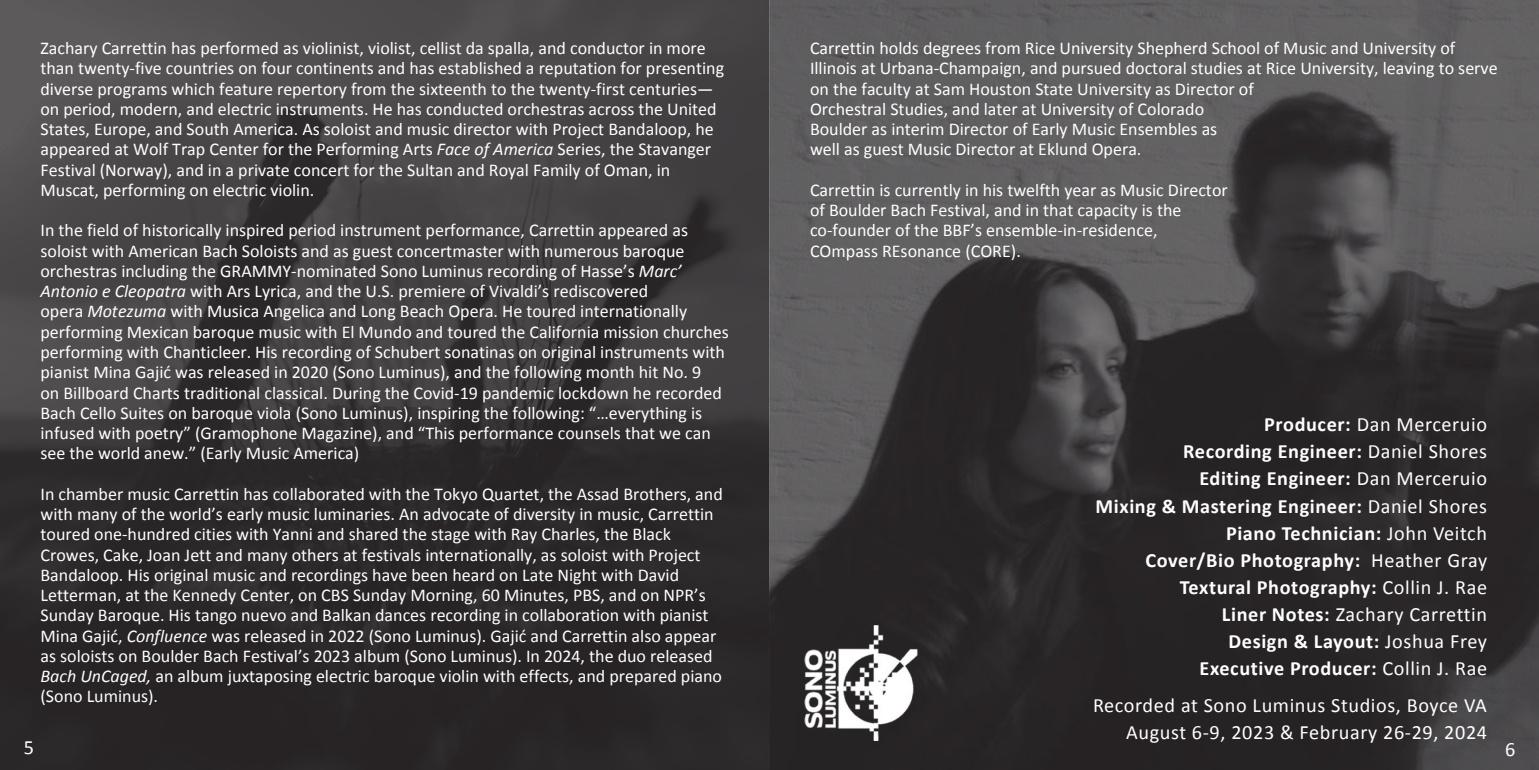
<style>
.page{position:relative;width:1539px;height:770px;background:#fff}
.page>*{position:absolute;margin:0;border:0;box-sizing:border-box;transform-origin:0 0}
.t1{font:700 20.25px/27px "Calibri";letter-spacing:.03em;color:#fff;text-align:right}
.t2{font:20.25px/27px "Calibri";letter-spacing:.03em;color:#fff;text-align:right}
.Normal__Web{font:18px/20.2px "Calibri";color:#fff}
.s1{font-style:italic}
.s2{font-weight:400}
</style>
<div class="page">
<img style="left:0;top:0;width:1539px;height:770px">
<img style="left:804px;top:626px;width:113px;height:114px">
<p class="Normal__Web" style="left:40px;top:38px;width:685px">Zachary Carrettin has performed as violinist, violist, cellist da spalla, and conductor in more than twenty-five countries on four continents and has established a reputation for presenting diverse programs which feature repertory from the sixteenth to the twenty-first centuries— on period, modern, and electric instruments. He has conducted orchestras across the United States, Europe, and South America. As soloist and music director with Project Bandaloop, he appeared at Wolf Trap Center for the Performing Arts <span class="s1">Face of America</span> Series, the Stavanger Festival (Norway), and in a private concert for the Sultan and Royal Family of Oman, in Muscat, performing on electric violin.</p>
<p class="Normal__Web" style="left:40px;top:220px;width:690px">In the field of historically inspired period instrument performance, Carrettin appeared as soloist with American Bach Soloists and as guest concertmaster with numerous baroque orchestras including the GRAMMY-nominated Sono Luminus recording of Hasse’s <span class="s1">Marc’ Antonio e Cleopatra</span> with Ars Lyrica, and the U.S. premiere of Vivaldi’s rediscovered<br>opera <span class="s1">Motezuma</span> with Musica Angelica and Long Beach Opera. He toured internationally performing Mexican baroque music with El Mundo and toured the California mission churches performing with Chanticleer. His recording of Schubert sonatinas on original instruments with pianist Mina Gajić was released in 2020 (Sono Luminus), and the following month hit No. 9<br>on Billboard Charts traditional classical. During the Covid-19 pandemic lockdown he recorded Bach Cello Suites on baroque viola (Sono Luminus), inspiring the following: “…everything is infused with poetry” (Gramophone Magazine), and “This performance counsels that we can see the world anew.” (Early Music America)</p>
<p class="Normal__Web" style="left:40px;top:483px;width:684px">In chamber music Carrettin has collaborated with the Tokyo Quartet, the Assad Brothers, and with many of the world’s early music luminaries. An advocate of diversity in music, Carrettin toured one-hundred cities with Yanni and shared the stage with Ray Charles, the Black Crowes, Cake, Joan Jett and many others at festivals internationally, as soloist with Project Bandaloop. His original music and recordings have been heard on Late Night with David Letterman, at the Kennedy Center, on CBS Sunday Morning, 60 Minutes, PBS, and on NPR’s Sunday Baroque. His tango nuevo and Balkan dances recording in collaboration with pianist Mina Gajić, <span class="s1">Confluence</span> was released in 2022 (Sono Luminus). Gajić and Carrettin also appear as soloists on Boulder Bach Festival’s 2023 album (Sono Luminus). In 2024, the duo released <span class="s1">Bach UnCaged,</span> an album juxtaposing electric baroque violin with effects, and prepared piano (Sono Luminus).</p>
<p class="Normal__Web" style="left:810px;top:38px;width:689px">Carrettin holds degrees from Rice University Shepherd School of Music and University of Illinois at Urbana-Champaign, and pursued doctoral studies at Rice University, leaving to serve on the faculty at Sam Houston State University as Director of<br>Orchestral Studies, and later at University of Colorado<br>Boulder as interim Director of Early Music Ensembles as<br>well as guest Music Director at Eklund Opera.</p>
<p class="Normal__Web" style="left:810px;top:180px;width:419px">Carrettin is currently in his twelfth year as Music Director of Boulder Bach Festival, and in that capacity is the co-founder of the BBF’s ensemble-in-residence, COmpass REsonance (CORE).</p>
<p class="t1" style="left:1096px;top:411px;width:393px">Producer: <span class="s2">Dan Merceruio<br></span>Recording Engineer: <span class="s2">Daniel Shores<br></span>Editing Engineer: <span class="s2">Dan Merceruio<br></span>Mixing &amp; Mastering Engineer: <span class="s2">Daniel Shores </span>Piano Technician: <span class="s2">John Veitch<br></span>Cover/Bio Photography: <span class="s2">Heather Gray </span>Textural Photography: <span class="s2">Collin J. Rae<br></span>Liner Notes: <span class="s2">Zachary Carrettin<br></span>Design &amp; Layout: <span class="s2">Joshua Frey<br></span>Executive Producer: <span class="s2">Collin J. Rae</span></p>
<p class="t2" style="left:1093px;top:691px;width:396px">Recorded at Sono Luminus Studios, Boyce VA<br>August 6-9, 2023 &amp; February 26-29, 2024</p>
<p class="t2" style="left:24px;top:734px;width:12px">5</p>
<p class="t2" style="left:1505px;top:735px;width:12px">6</p>
</div>
